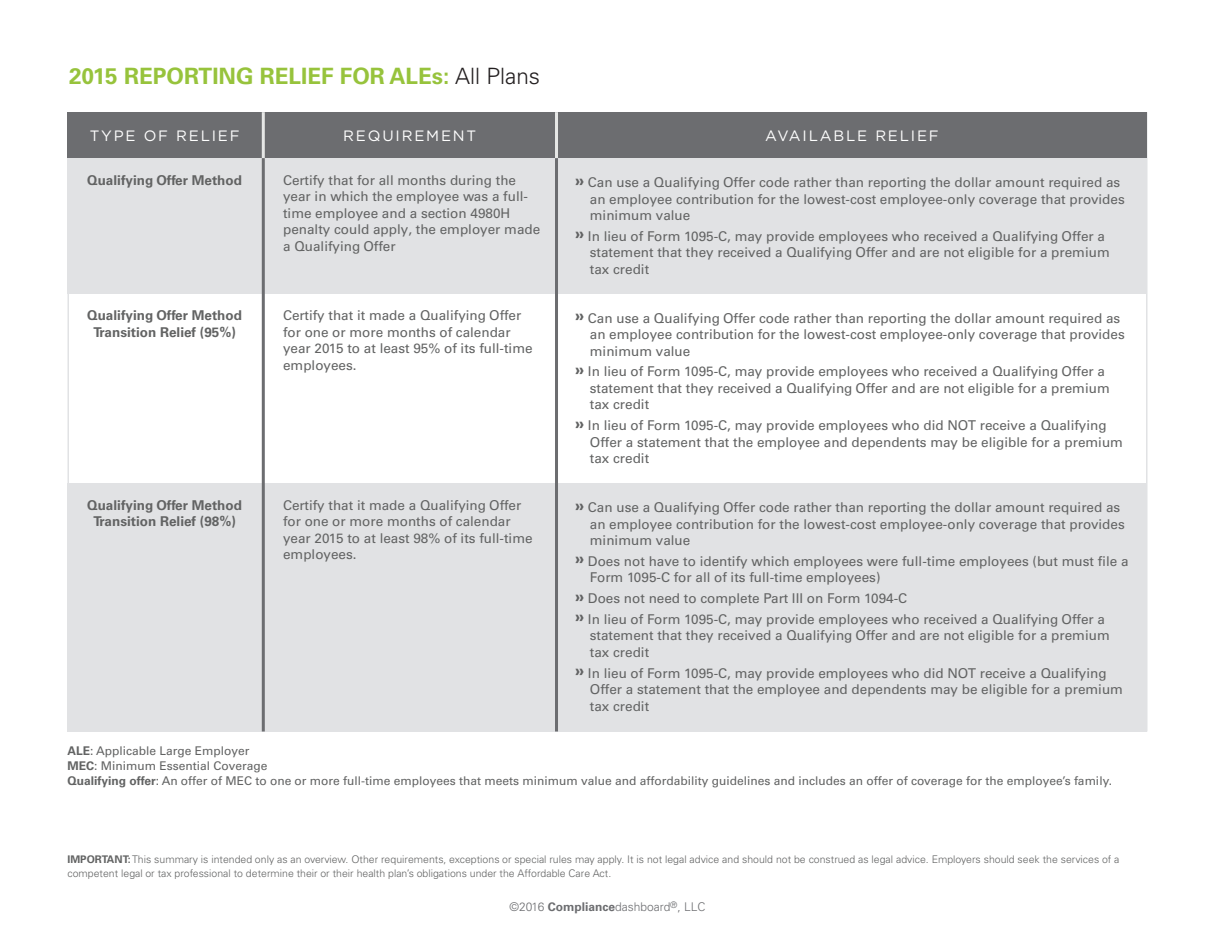
<style>
.page{position:relative;width:1215px;height:945px;background:#fff}
.page>*{position:absolute;margin:0;border:0;box-sizing:border-box;transform-origin:0 0}
.t1{font:700 22.5px "Univers LT Pro 65";color:#97c33c}
.t2{font:15px "Gotham";letter-spacing:.12em;color:#fff}
.t3{font:13.5px/16.5px "Univers LT Pro 55 Roman";color:#626363}
.t4{font:700 13.5px/16.5px "Univers LT Pro 65";color:#626363;text-align:center}
.t5{font:12px/15px "Univers LT Pro 55 Roman";color:#626363}
.t6{font:300 12px "Univers LT Pro 45";color:#6c6d70}
.t7{font:300 10.5px/13.5px "Univers LT Pro 45";color:#626363}
.s1{font-family:"Univers LT Pro 45";font-weight:300;color:#231f20}
.s2{font-family:"Univers LT Pro 65";font-weight:700;font-size:16.5px}
.s3{font-family:"Univers LT Pro 65";font-weight:700}
</style>
<div class="page">
<div style="left:68px;top:112px;width:1080px;height:46px;background:#6c6d70"></div>
<div style="left:68px;top:158px;width:1080px;height:136px;background:#e1e2e4"></div>
<div style="left:68px;top:483px;width:1080px;height:249px;background:#e1e2e4"></div>
<hr style="left:262px;top:112px;width:3px;height:57px;background:#e6e7e6">
<hr style="left:555px;top:112px;width:3px;height:57px;background:#e6e7e6">
<hr style="left:262px;top:158px;width:3px;height:574px;background:#6c6d70">
<hr style="left:555px;top:158px;width:3px;height:574px;background:#6c6d70">
<h1 class="t1" style="left:69px;top:62px;width:86px">2015 Reporting</h1>
<h1 class="t1" style="left:260px;top:62px;width:282px">relief for ales: <span class="s1">All Plans</span></h1>
<p class="t2" style="left:90px;top:126px;width:149px">TYPE OF RELIEF</p>
<p class="t2" style="left:343px;top:126px;width:134px">REQUIREMENT</p>
<p class="t2" style="left:765px;top:126px;width:173px">AVAILABLE RELIEF</p>
<p class="t4" style="left:87px;top:172px;width:156px">Qualifying Offer Method</p>
<p class="t3" style="left:283px;top:172px;width:259px">Certify that for all months during the year in which the employee was a full&shy;time employee and a section 4980H penalty could apply, the employer made a Qualifying Offer</p>
<p class="t3" style="left:590px;top:174px;width:536px;text-indent:-15px"><span class="s2">»</span> Can use a Qualifying Offer code rather than reporting the dollar amount required as an employee contribution for the lowest-cost employee-only coverage that provides minimum value</p>
<p class="t3" style="left:590px;top:228px;width:521px;text-indent:-15px"><span class="s2">»</span> In lieu of Form 1095-C, may provide employees who received a Qualifying Offer a statement that they received a Qualifying Offer and are not eligible for a premium tax credit</p>
<p class="t3" style="left:590px;top:309px;width:536px;text-indent:-15px"><span class="s2">»</span> Can use a Qualifying Offer code rather than reporting the dollar amount required as an employee contribution for the lowest-cost employee-only coverage that provides minimum value</p>
<p class="t3" style="left:590px;top:363px;width:521px;text-indent:-15px"><span class="s2">»</span> In lieu of Form 1095-C, may provide employees who received a Qualifying Offer a statement that they received a Qualifying Offer and are not eligible for a premium tax credit</p>
<p class="t3" style="left:590px;top:417px;width:535px;text-indent:-15px"><span class="s2">»</span> In lieu of Form 1095-C, may provide employees who did NOT receive a Qualifying<br>Offer a statement that the employee and dependents may be eligible for a premium tax credit</p>
<p class="t3" style="left:590px;top:499px;width:536px;text-indent:-15px"><span class="s2">»</span> Can use a Qualifying Offer code rather than reporting the dollar amount required as an employee contribution for the lowest-cost employee-only coverage that provides minimum value</p>
<p class="t3" style="left:590px;top:553px;width:540px;text-indent:-15px"><span class="s2">»</span> Does not have to identify which employees were full-time employees (but must file a<br>Form 1095-C for all of its full-time employees)</p>
<p class="t3" style="left:575px;top:588px;width:532px;line-height:20.7px"><span class="s2">»</span> Does not need to complete Part III on Form 1094-C<br><span class="s2">»</span> In lieu of Form 1095-C, may provide employees who received a Qualifying Offer a</p>
<p class="t3" style="left:590px;top:627px;width:521px">statement that they received a Qualifying Offer and are not eligible for a premium tax credit</p>
<p class="t3" style="left:590px;top:665px;width:535px;text-indent:-15px"><span class="s2">»</span> In lieu of Form 1095-C, may provide employees who did NOT receive a Qualifying<br>Offer a statement that the employee and dependents may be eligible for a premium tax credit</p>
<p class="t3" style="left:283px;top:307px;width:251px">Certify that it made a Qualifying Offer for one or more months of calendar year 2015 to at least 95% of its full-time employees.</p>
<p class="t4" style="left:87px;top:307px;width:156px">Qualifying Offer Method<br>Transition Relief (95%)</p>
<p class="t3" style="left:283px;top:497px;width:251px">Certify that it made a Qualifying Offer for one or more months of calendar year 2015 to at least 98% of its full-time employees.</p>
<p class="t4" style="left:87px;top:497px;width:156px">Qualifying Offer Method<br>Transition Relief (98%)</p>
<p class="t5" style="left:68px;top:744px;width:1046px"><span class="s3">ALE</span>: Applicable Large Employer<br><span class="s3">MEC</span>: Minimum Essential Coverage<br><span class="s3">Qualifying offer</span>: An offer of MEC to one or more full-time employees that meets minimum value and affordability guidelines and includes an offer of coverage for the employee’s family.</p>
<p class="t7" style="left:68px;top:853px;width:1054px"><span class="s3">IMPORTANT:</span> This summary is intended only as an overview. Other requirements, exceptions or special rules may apply. It is not legal advice and should not be construed as legal advice. Employers should seek the services of a competent legal or tax professional to determine their or their health plan’s obligations under the Affordable Care Act.</p>
<p class="t6" style="left:510px;top:900px;width:197px">©2016 <span class="s3">Compliance</span>dashboard<sup>®</sup>, LLC</p>
</div>
